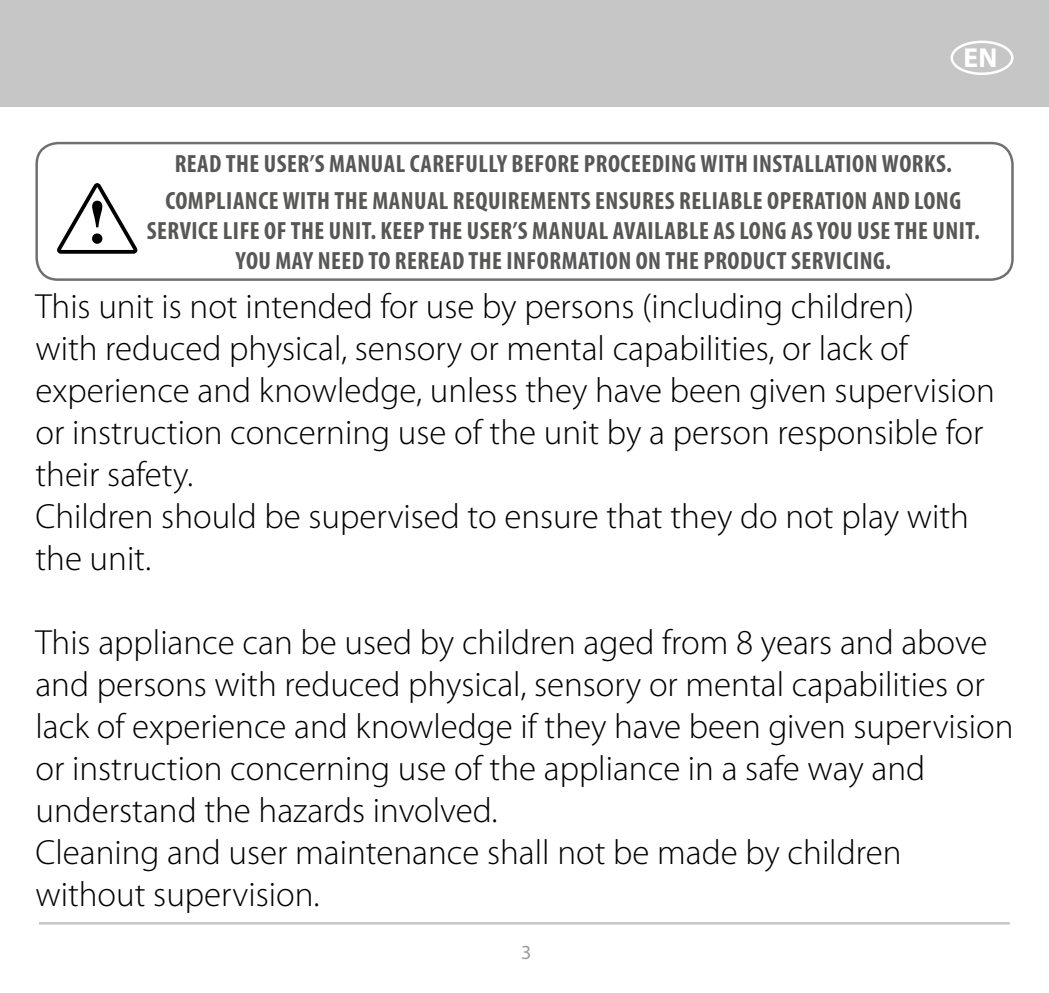
<style>
.page{position:relative;width:1049px;height:993px;background:#fff}
.page>*{position:absolute;margin:0;border:0;box-sizing:border-box;transform-origin:0 0}
.t1{font:300 35px/42px "Myriad Pro";color:#000}
.t2{font:700 27.5px "Myriad Pro";color:#fff}
.t3{font:700 condensed 25px/37px "Myriad Pro";letter-spacing:.02em;color:#575756;text-align:center}
.t4{font:20px "Myriad Pro";color:#9d9d9c}
</style>
<div class="page">
<div style="left:0;top:0;width:1049px;height:106px;background:#c6c6c6"></div>
<hr style="left:39px;top:921px;width:971px;height:3px;background:#c6c6c6">
<div style="left:950px;top:41px;width:63px;height:34px;border:2px solid #fff;border-radius:50%"></div>
<div style="left:35px;top:142px;width:979px;height:139px;border:2px solid #706f6f;border-radius:21px"></div>
<svg style="left:57px;top:183px;width:81px;height:71px"></svg>
<p class="t2" style="left:963px;top:40px;width:36px">EN</p>
<p class="t3" style="left:165px;top:145px;width:797px">READ THE USER’S MANUAL CAREFULLY BEFORE PROCEEDING WITH INSTALLATION WORKS.<br>COMPLIANCE WITH THE MANUAL REQUIREMENTS ENSURES RELIABLE OPERATION AND LONG</p>
<p class="t3" style="left:147px;top:215px;width:834px;line-height:30px">SERVICE LIFE OF THE UNIT. KEEP THE USER’S MANUAL AVAILABLE AS LONG AS YOU USE THE UNIT.<br>YOU MAY NEED TO REREAD THE INFORMATION ON THE PRODUCT SERVICING.</p>
<p class="t1" style="left:35px;top:285px;width:961px">This unit is not intended for use by persons (including children)<br>with reduced physical, sensory or mental capabilities, or lack of experience and knowledge, unless they have been given supervision or instruction concerning use of the unit by a person responsible for their safety.<br>Children should be supervised to ensure that they do not play with the unit.</p>
<p class="t1" style="left:35px;top:621px;width:979px">This appliance can be used by children aged from 8 years and above and persons with reduced physical, sensory or mental capabilities or lack of experience and knowledge if they have been given supervision or instruction concerning use of the appliance in a safe way and understand the hazards involved.<br>Cleaning and user maintenance shall not be made by children without supervision.</p>
<p class="t4" style="left:521px;top:939px;width:12px">3</p>
</div>
